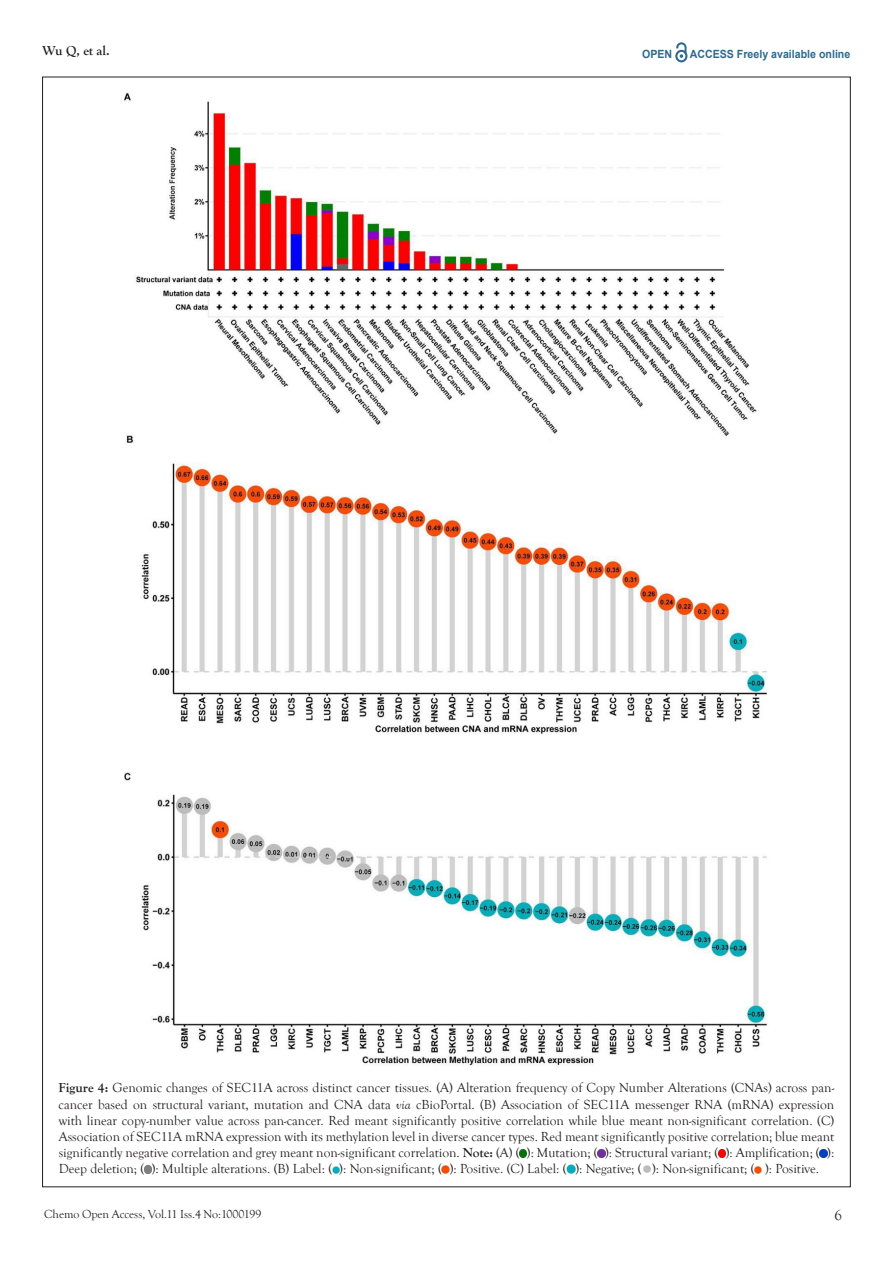
<style>
.page{position:relative;width:893px;height:1263px;background:#fff}
.page>*{position:absolute;margin:0;border:0;box-sizing:border-box;transform-origin:0 0}
.t1{font:15px "Goudy Old Style T";color:#231f20}
.t2{font:13.5px/16.2px "Goudy Old Style T";color:#231f20;text-align:justify}
.t3{font:700 13.5px "Goudy Old Style T";color:#231f20}
.t4{font:12px "Goudy Old Style T";color:#231f20}
.t5{font:700 11.25px "Arial";color:#2d6a8e;scale:.94 1}
.s1{font-weight:700}
.s2{font-style:italic}
</style>
<div class="page">
<svg style="left:675px;top:43px;width:12px;height:19px"></svg>
<svg style="left:519px;top:1149px;width:8px;height:8px"></svg>
<svg style="left:598px;top:1149px;width:7px;height:8px"></svg>
<svg style="left:718px;top:1149px;width:8px;height:8px"></svg>
<svg style="left:820px;top:1149px;width:7px;height:8px"></svg>
<svg style="left:144px;top:1165px;width:8px;height:8px"></svg>
<svg style="left:332px;top:1166px;width:7px;height:7px"></svg>
<svg style="left:442px;top:1166px;width:8px;height:7px"></svg>
<svg style="left:567px;top:1164px;width:8px;height:9px"></svg>
<svg style="left:755px;top:1166px;width:7px;height:7px"></svg>
<img style="left:124px;top:93px;width:644px;height:972px">
<svg style="left:644px;top:1165px;width:7px;height:7px"></svg>
<p class="t3" style="left:43px;top:43px;width:69px">Wu Q, et al.</p>
<p class="t5" style="left:642px;top:47px;width:34px">OPEN</p>
<p class="t5" style="left:690px;top:46px;width:172px">ACCESS Freely available online</p>
<p class="t2" style="left:59px;top:1080px;width:777px"><span class="s1">Figure 4:</span> Genomic changes of SEC11A across distinct cancer tissues. (A) Alteration frequency of Copy Number Alterations (CNAs) across pan&shy;cancer based on structural variant, mutation and CNA data <span class="s2">via</span> cBioPortal. (B) Association of SEC11A messenger RNA (mRNA) expression with linear copy-number value across pan-cancer. Red meant significantly positive correlation while blue meant non-significant correlation. (C)<br>Association of SEC11A mRNA expression with its methylation level in diverse cancer types. Red meant significantly positive correlation; blue meant significantly negative correlation and grey meant non-significant correlation. <span class="s1">Note:</span> (A) ( ): Mutation; ( ): Structural variant; ( ): Amplification; ( ):<br>Deep deletion; ( ): Multiple alterations. (B) Label: ( ): Non-significant; ( ): Positive. (C) Label: ( ): Negative; ( ): Non-significant; ( ): Positive.</p>
<p class="t4" style="left:44px;top:1207px;width:219px">Chemo Open Access, Vol.11 Iss.4 No:1000199</p>
<p class="t1" style="left:834px;top:1207px;width:9px">6</p>
</div>
